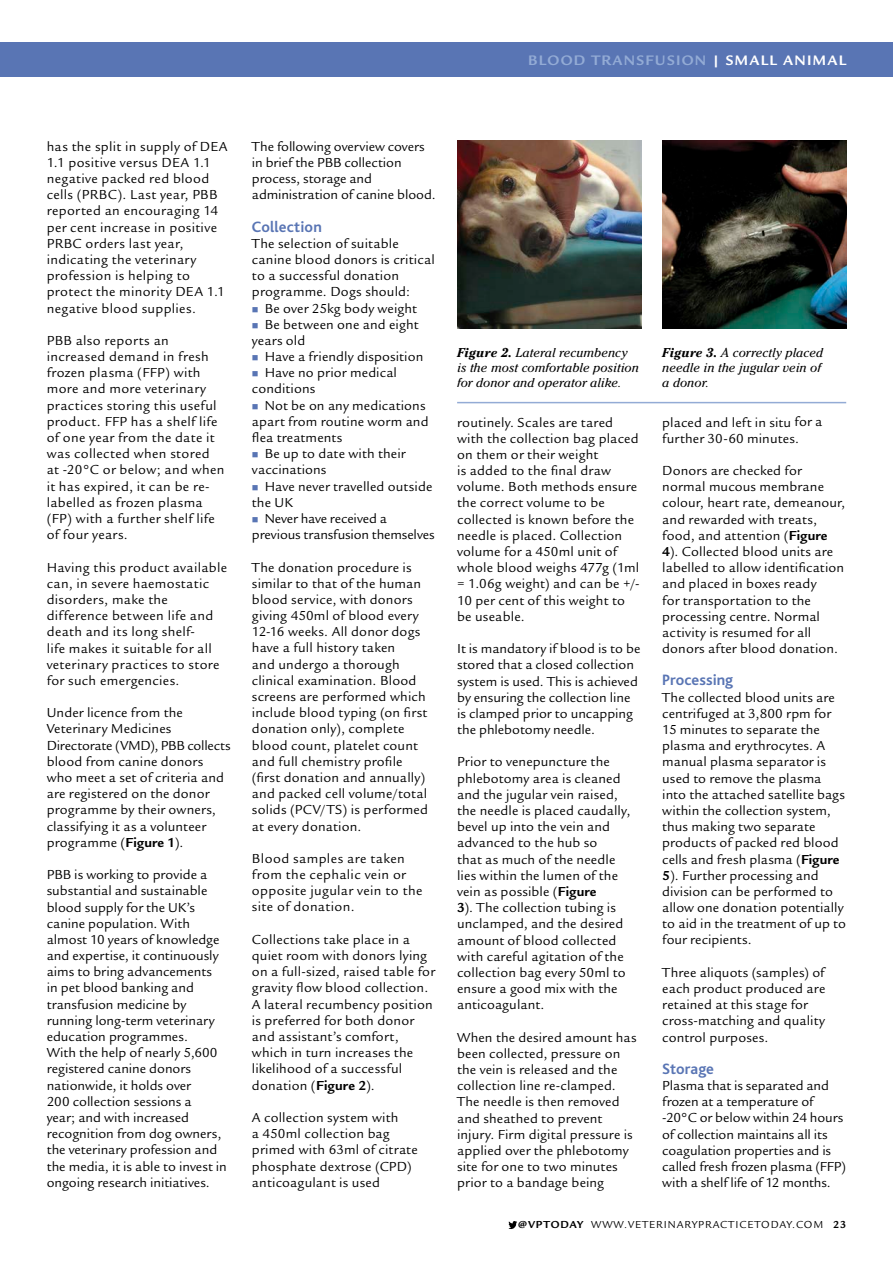
<style>
.page{position:relative;width:893px;height:1263px;background:#fff}
.page>*{position:absolute;margin:0;border:0;box-sizing:border-box;transform-origin:0 0}
.t1{font:700 15.75px "Bliss";color:#5975b4}
.t2{font:700 14.25px "Legacy Sans Itc T";letter-spacing:.09em;color:#93abd5}
.t3{font:13.5px/16.2px "Legacy Sans Itc T";letter-spacing:.015em;color:#000}
.t4{font:13.5px/16.2px "Legacy Sans Itc T";letter-spacing:-.005em;color:#000}
.t5{font:italic 12.75px/15.3px "Cheltenham";letter-spacing:.005em;color:#000}
.t6{font:10.5px "Legacy Sans Itc T";letter-spacing:.09em;color:#000}
.s1{color:#fff}
.s2{font-weight:700}
</style>
<div class="page">
<svg style="left:508px;top:1221px;width:9px;height:8px"></svg>
<div style="left:0;top:43px;width:893px;height:34px;background:#5975b4"></div>
<img style="left:662px;top:140px;width:184px;height:189px">
<img style="left:457px;top:140px;width:184px;height:189px">
<hr style="left:457px;top:402px;width:389px;height:1px;background:#93abd5">
<p class="t2" style="left:528px;top:52px;width:319px">BLOOD TRANSFUSION <span class="s1">| SMALL ANIMAL</span></p>
<p class="t3" style="left:47px;top:138px;width:182px">has the split in supply of DEA<br>1.1 positive versus DEA 1.1 negative packed red blood cells (PRBC). Last year, PBB reported an encouraging 14 per cent increase in positive<br>PRBC orders last year, indicating the veterinary profession is helping to protect the minority DEA 1.1 negative blood supplies.</p>
<p class="t3" style="left:47px;top:332px;width:179px">PBB also reports an increased demand in fresh frozen plasma (FFP) with more and more veterinary practices storing this useful product. FFP has a shelf life of one year from the date it was collected when stored at -20°C or below; and when it has expired, it can be re&shy;labelled as frozen plasma (FP) with a further shelf life of four years.</p>
<p class="t3" style="left:47px;top:559px;width:182px">Having this product available can, in severe haemostatic disorders, make the difference between life and death and its long shelf-<br>life makes it suitable for all veterinary practices to store for such emergencies.</p>
<p class="t3" style="left:47px;top:705px;width:185px">Under licence from the<br>Veterinary Medicines<br>Directorate (VMD), PBB collects blood from canine donors who meet a set of criteria and are registered on the donor programme by their owners, classifying it as a volunteer programme (<span class="s2">Figure 1</span>).</p>
<p class="t3" style="left:47px;top:867px;width:182px">PBB is working to provide a substantial and sustainable blood supply for the UK’s canine population. With almost 10 years of knowledge and expertise, it continuously aims to bring advancements<br>in pet blood banking and transfusion medicine by running long-term veterinary education programmes.<br>With the help of nearly 5,600 registered canine donors nationwide, it holds over<br>200 collection sessions a<br>year; and with increased recognition from dog owners, the veterinary profession and the media, it is able to invest in ongoing research initiatives.</p>
<p class="t4" style="left:252px;top:138px;width:185px">The following overview covers in brief the PBB collection process, storage and administration of canine blood.</p>
<p class="t1" style="left:252px;top:218px;width:71px">Collection</p>
<p class="t3" style="left:252px;top:235px;width:184px">The selection of suitable canine blood donors is critical to a successful donation programme. Dogs should:</p>
<p class="t3" style="left:265px;top:300px;width:154px">Be over 25kg body weight</p>
<p class="t3" style="left:265px;top:316px;width:155px">Be between one and eight</p>
<p class="t3" style="left:252px;top:332px;width:55px">years old</p>
<p class="t3" style="left:265px;top:349px;width:160px">Have a friendly disposition</p>
<p class="t3" style="left:265px;top:365px;width:134px">Have no prior medical</p>
<p class="t3" style="left:252px;top:381px;width:65px">conditions</p>
<p class="t3" style="left:265px;top:397px;width:162px">Not be on any medications</p>
<p class="t3" style="left:252px;top:413px;width:178px">apart from routine worm and</p>
<p class="t3" style="left:252px;top:430px;width:92px">flea treatments</p>
<p class="t3" style="left:265px;top:446px;width:142px">Be up to date with their</p>
<p class="t3" style="left:252px;top:462px;width:76px">vaccinations</p>
<p class="t3" style="left:265px;top:478px;width:169px">Have never travelled outside</p>
<p class="t3" style="left:252px;top:494px;width:42px">the UK</p>
<p class="t4" style="left:265px;top:510px;width:124px">Never have received a</p>
<p class="t4" style="left:252px;top:527px;width:184px">previous transfusion themselves</p>
<p class="t3" style="left:252px;top:559px;width:178px">The donation procedure is similar to that of the human blood service, with donors giving 450ml of blood every<br>12-16 weeks. All donor dogs have a full history taken<br>and undergo a thorough clinical examination. Blood screens are performed which include blood typing (on first donation only), complete blood count, platelet count and full chemistry profile (first donation and annually) and packed cell volume/total solids (PCV/TS) is performed at every donation.</p>
<p class="t3" style="left:252px;top:850px;width:172px">Blood samples are taken from the cephalic vein or opposite jugular vein to the site of donation.</p>
<p class="t3" style="left:252px;top:931px;width:185px">Collections take place in a quiet room with donors lying on a full-sized, raised table for gravity flow blood collection.<br>A lateral recumbency position is preferred for both donor and assistant’s comfort, which in turn increases the likelihood of a successful donation (<span class="s2">Figure 2</span>).</p>
<p class="t3" style="left:252px;top:1109px;width:167px">A collection system with<br>a 450ml collection bag primed with 63ml of citrate phosphate dextrose (CPD) anticoagulant is used</p>
<p class="t5" style="left:457px;top:344px;width:183px"><span class="s2">Figure 2.</span> Lateral recumbency is the most comfortable position for donor and operator alike.</p>
<p class="t5" style="left:662px;top:344px;width:162px"><span class="s2">Figure 3.</span> A correctly placed needle in the jugular vein of a donor.</p>
<p class="t3" style="left:457px;top:414px;width:184px">routinely. Scales are tared with the collection bag placed on them or their weight<br>is added to the final draw volume. Both methods ensure the correct volume to be collected is known before the needle is placed. Collection volume for a 450ml unit of whole blood weighs 477g (1ml = 1.06g weight) and can be +/-<br>10 per cent of this weight to be useable.</p>
<p class="t3" style="left:457px;top:641px;width:185px">It is mandatory if blood is to be stored that a closed collection system is used. This is achieved by ensuring the collection line is clamped prior to uncapping the phlebotomy needle.</p>
<p class="t3" style="left:457px;top:754px;width:175px">Prior to venepuncture the phlebotomy area is cleaned and the jugular vein raised, the needle is placed caudally, bevel up into the vein and advanced to the hub so<br>that as much of the needle lies within the lumen of the vein as possible (<span class="s2">Figure<br>3</span>). The collection tubing is unclamped, and the desired amount of blood collected with careful agitation of the collection bag every 50ml to ensure a good mix with the anticoagulant.</p>
<p class="t3" style="left:457px;top:1029px;width:181px">When the desired amount has been collected, pressure on the vein is released and the collection line re-clamped.<br>The needle is then removed and sheathed to prevent injury. Firm digital pressure is applied over the phlebotomy site for one to two minutes prior to a bandage being</p>
<p class="t3" style="left:662px;top:414px;width:162px">placed and left in situ for a further 30-60 minutes.</p>
<p class="t3" style="left:662px;top:463px;width:184px">Donors are checked for normal mucous membrane colour, heart rate, demeanour, and rewarded with treats, food, and attention (<span class="s2">Figure<br>4</span>). Collected blood units are labelled to allow identification and placed in boxes ready<br>for transportation to the processing centre. Normal activity is resumed for all donors after blood donation.</p>
<p class="t1" style="left:662px;top:672px;width:72px">Processing</p>
<p class="t3" style="left:662px;top:689px;width:185px">The collected blood units are centrifuged at 3,800 rpm for<br>15 minutes to separate the plasma and erythrocytes. A manual plasma separator is used to remove the plasma into the attached satellite bags within the collection system, thus making two separate products of packed red blood cells and fresh plasma (<span class="s2">Figure<br>5</span>). Further processing and division can be performed to allow one donation potentially to aid in the treatment of up to four recipients.</p>
<p class="t3" style="left:662px;top:964px;width:165px">Three aliquots (samples) of each product produced are retained at this stage for cross-matching and quality control purposes.</p>
<p class="t1" style="left:662px;top:1060px;width:53px">Storage</p>
<p class="t4" style="left:662px;top:1078px;width:185px">Plasma that is separated and frozen at a temperature of -20°C or below within 24 hours of collection maintains all its coagulation properties and is called fresh frozen plasma (FFP) with a shelf life of 12 months.</p>
<p class="t6" style="left:518px;top:1218px;width:330px"><span class="s2">@VPTODAY</span> WWW.VETERINARYPRACTICETODAY.COM <span class="s2">23</span></p>
</div>
